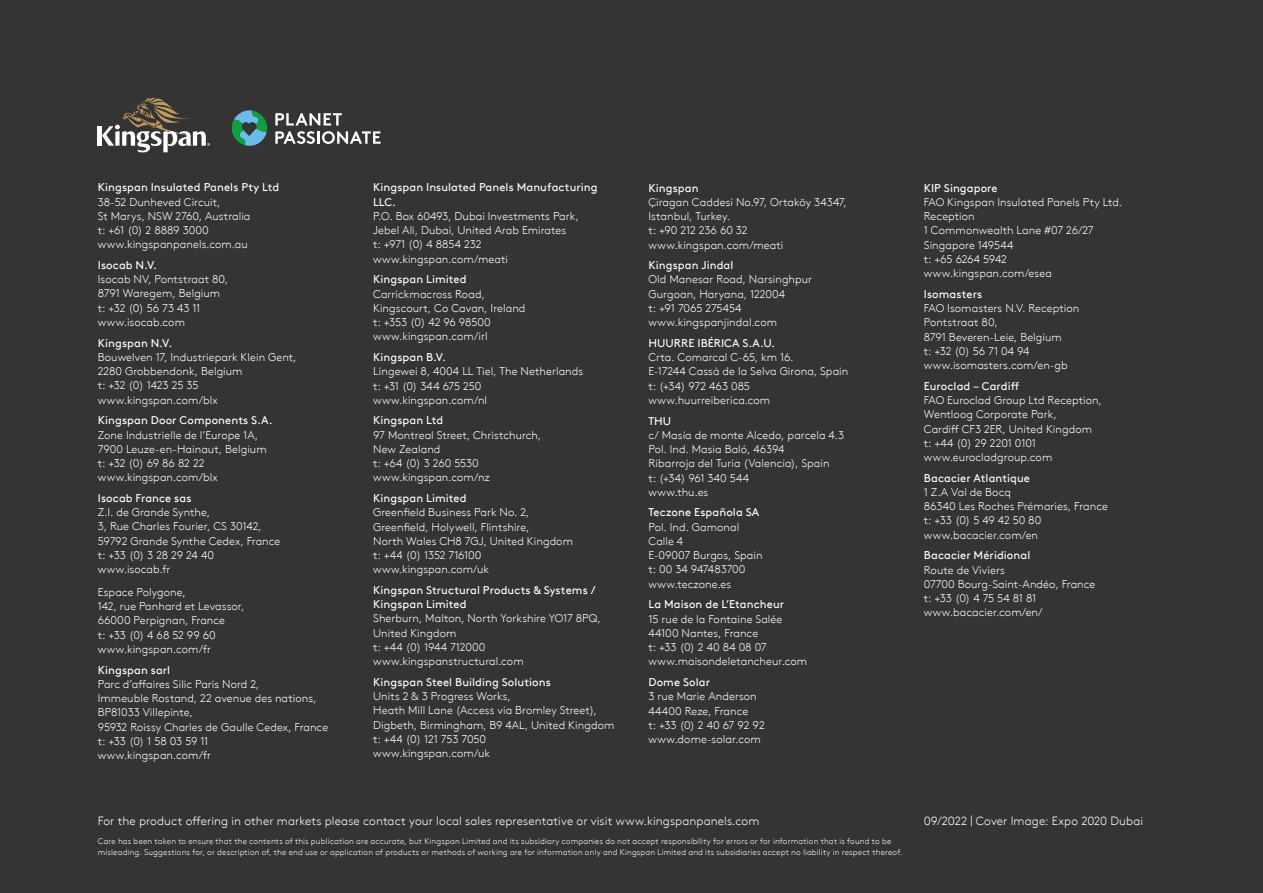
<style>
.page{position:relative;width:1263px;height:893px;background:#353334}
.page>*{position:absolute;margin:0;border:0;box-sizing:border-box;transform-origin:0 0}
.t1{font:300 12px "Kingspan Brown TT";letter-spacing:.01em;color:#fff}
.t2{font:300 11.25px/14.2px "Kingspan Brown TT";letter-spacing:.005em;color:#fff}
.t3{font:11.25px/14.2px "Kingspan Brown TT";letter-spacing:.005em;color:#fff}
.t4{font:300 8.25px/10.5px "Kingspan Brown TT";letter-spacing:.02em;color:#fff}
</style>
<div class="page">
<hr style="left:98px;top:126px;width:4px;height:20px;background:#fff">
<svg style="left:102px;top:98px;width:108px;height:54px"></svg>
<svg style="left:275px;top:113px;width:106px;height:31px"></svg>
<svg style="left:232px;top:110px;width:35px;height:36px"></svg>
<p class="t3" style="left:98px;top:179px;width:183px">Kingspan Insulated Panels Pty Ltd</p>
<p class="t2" style="left:98px;top:194px;width:154px">38-52 Dunheved Circuit,<br>St Marys, NSW 2760, Australia t: +61 (0) 2 8889 3000 www.kingspanpanels.com.au</p>
<p class="t3" style="left:98px;top:257px;width:61px">Isocab N.V.</p>
<p class="t2" style="left:98px;top:271px;width:132px">Isocab NV, Pontstraat 80,<br>8791 Waregem, Belgium t: +32 (0) 56 73 43 11 www.isocab.com</p>
<p class="t3" style="left:98px;top:335px;width:76px">Kingspan N.V.</p>
<p class="t2" style="left:98px;top:349px;width:200px">Bouwelven 17, Industriepark Klein Gent,<br>2280 Grobbendonk, Belgium<br>t: +32 (0) 1423 25 35 www.kingspan.com/blx</p>
<p class="t3" style="left:98px;top:412px;width:176px">Kingspan Door Components S.A.</p>
<p class="t2" style="left:98px;top:427px;width:170px">Zone Industrielle de l’Europe 1A,<br>7900 Leuze-en-Hainaut, Belgium t: +32 (0) 69 86 82 22 www.kingspan.com/blx</p>
<p class="t3" style="left:98px;top:490px;width:95px">Isocab France sas</p>
<p class="t2" style="left:98px;top:504px;width:184px">Z.I. de Grande Synthe,<br>3, Rue Charles Fourier, CS 30142,<br>59792 Grande Synthe Cedex, France t: +33 (0) 3 28 29 24 40 www.isocab.fr</p>
<p class="t2" style="left:98px;top:584px;width:148px">Espace Polygone,<br>142, rue Panhard et Levassor,<br>66000 Perpignan, France<br>t: +33 (0) 4 68 52 99 60 www.kingspan.com/fr</p>
<p class="t3" style="left:98px;top:662px;width:74px">Kingspan sarl</p>
<p class="t2" style="left:98px;top:676px;width:232px">Parc d’affaires Silic Paris Nord 2,<br>Immeuble Rostand, 22 avenue des nations,<br>BP81033 Villepinte,<br>95932 Roissy Charles de Gaulle Cedex, France t: +33 (0) 1 58 03 59 11<br>www.kingspan.com/fr</p>
<p class="t3" style="left:373px;top:179px;width:226px">Kingspan Insulated Panels Manufacturing<br>LLC.</p>
<p class="t2" style="left:373px;top:208px;width:207px">P.O. Box 60493, Dubai Investments Park,<br>Jebel Ali, Dubai, United Arab Emirates<br>t: +971 (0) 4 8854 232 www.kingspan.com/meati</p>
<p class="t3" style="left:373px;top:271px;width:95px">Kingspan Limited</p>
<p class="t2" style="left:373px;top:286px;width:154px">Carrickmacross Road,<br>Kingscourt, Co Cavan, Ireland t: +353 (0) 42 96 98500 www.kingspan.com/irl</p>
<p class="t3" style="left:373px;top:349px;width:74px">Kingspan B.V.</p>
<p class="t2" style="left:373px;top:363px;width:212px">Lingewei 8, 4004 LL Tiel, The Netherlands t: +31 (0) 344 675 250 www.kingspan.com/nl</p>
<p class="t3" style="left:373px;top:412px;width:72px">Kingspan Ltd</p>
<p class="t2" style="left:373px;top:427px;width:170px">97 Montreal Street, Christchurch,<br>New Zealand<br>t: +64 (0) 3 260 5530 www.kingspan.com/nz</p>
<p class="t3" style="left:373px;top:490px;width:95px">Kingspan Limited</p>
<p class="t2" style="left:373px;top:504px;width:201px">Greenfield Business Park No. 2,<br>Greenfield, Holywell, Flintshire,<br>North Wales CH8 7GJ, United Kingdom t: +44 (0) 1352 716100 www.kingspan.com/uk</p>
<p class="t3" style="left:373px;top:582px;width:224px">Kingspan Structural Products &amp; Systems /<br>Kingspan Limited</p>
<p class="t2" style="left:373px;top:611px;width:229px">Sherburn, Malton, North Yorkshire YO17 8PQ,<br>United Kingdom<br>t: +44 (0) 1944 712000 www.kingspanstructural.com</p>
<p class="t3" style="left:373px;top:674px;width:179px">Kingspan Steel Building Solutions</p>
<p class="t2" style="left:373px;top:688px;width:243px">Units 2 &amp; 3 Progress Works,<br>Heath Mill Lane (Access via Bromley Street),<br>Digbeth, Birmingham, B9 4AL, United Kingdom t: +44 (0) 121 753 7050<br>www.kingspan.com/uk</p>
<p class="t3" style="left:648px;top:180px;width:52px">Kingspan</p>
<p class="t2" style="left:648px;top:194px;width:200px">Çiragan Caddesi No.97, Ortaköy 34347,<br>Istanbul, Turkey.<br>t: +90 212 236 60 32 www.kingspan.com/meati</p>
<p class="t3" style="left:648px;top:257px;width:86px">Kingspan Jindal</p>
<p class="t2" style="left:648px;top:272px;width:165px">Old Manesar Road, Narsinghpur<br>Gurgoan, Haryana, 122004<br>t: +91 7065 275454 www.kingspanjindal.com</p>
<p class="t3" style="left:648px;top:335px;width:128px">HUURRE IBÉRICA S.A.U.</p>
<p class="t2" style="left:648px;top:349px;width:201px">Crta. Comarcal C-65, km 16.<br>E-17244 Cassà de la Selva Girona, Spain t: (+34) 972 463 085 www.huurreiberica.com</p>
<p class="t3" style="left:648px;top:413px;width:24px">THU</p>
<p class="t2" style="left:648px;top:427px;width:197px">c/ Masía de monte Alcedo, parcela 4.3<br>Pol. Ind. Masia Baló, 46394<br>Ribarroja del Turia (Valencia), Spain<br>t: (+34) 961 340 544<br>www.thu.es</p>
<p class="t3" style="left:648px;top:504px;width:112px">Teczone Española SA</p>
<p class="t2" style="left:648px;top:519px;width:116px">Pol. Ind. Gamonal<br>Calle 4<br>E-09007 Burgos, Spain t: 00 34 947483700 www.teczone.es</p>
<p class="t3" style="left:648px;top:596px;width:137px">La Maison de L’Etancheur</p>
<p class="t2" style="left:648px;top:611px;width:160px">15 rue de la Fontaine Salée<br>44100 Nantes, France<br>t: +33 (0) 2 40 84 08 07 www.maisondeletancheur.com</p>
<p class="t3" style="left:648px;top:674px;width:63px">Dome Solar</p>
<p class="t2" style="left:648px;top:688px;width:118px">3 rue Marie Anderson<br>44400 Reze, France<br>t: +33 (0) 2 40 67 92 92 www.dome-solar.com</p>
<p class="t3" style="left:924px;top:180px;width:75px">KIP Singapore</p>
<p class="t2" style="left:924px;top:194px;width:200px">FAO Kingspan Insulated Panels Pty Ltd.<br>Reception<br>1 Commonwealth Lane #07 26/27<br>Singapore 149544<br>t: +65 6264 5942 www.kingspan.com/esea</p>
<p class="t3" style="left:924px;top:286px;width:60px">Isomasters</p>
<p class="t2" style="left:924px;top:300px;width:157px">FAO Isomasters N.V. Reception<br>Pontstraat 80,<br>8791 Beveren-Leie, Belgium<br>t: +32 (0) 56 71 04 94 www.isomasters.com/en-gb</p>
<p class="t3" style="left:924px;top:378px;width:97px">Euroclad – Cardiff</p>
<p class="t2" style="left:924px;top:392px;width:180px">FAO Euroclad Group Ltd Reception,<br>Wentloog Corporate Park,<br>Cardiff CF3 2ER, United Kingdom t: +44 (0) 29 2201 0101 www.eurocladgroup.com</p>
<p class="t3" style="left:924px;top:470px;width:108px">Bacacier Atlantique</p>
<p class="t2" style="left:924px;top:484px;width:186px">1 Z.A Val de Bocq<br>86340 Les Roches Prémaries, France t: +33 (0) 5 49 42 50 80 www.bacacier.com/en</p>
<p class="t3" style="left:924px;top:547px;width:108px">Bacacier Méridional</p>
<p class="t2" style="left:924px;top:562px;width:173px">Route de Viviers<br>07700 Bourg-Saint-Andéo, France t: +33 (0) 4 75 54 81 81 www.bacacier.com/en/</p>
<p class="t1" style="left:98px;top:812px;width:663px">For the product offering in other markets please contact your local sales representative or visit www.kingspanpanels.com</p>
<p class="t1" style="left:924px;top:812px;width:221px">09/2022 | Cover Image: Expo 2020 Dubai</p>
<p class="t4" style="left:98px;top:836px;width:806px">Care has been taken to ensure that the contents of this publication are accurate, but Kingspan Limited and its subsidiary companies do not accept responsibility for errors or for information that is found to be misleading. Suggestions for, or description of, the end use or application of products or methods of working are for information only and Kingspan Limited and its subsidiaries accept no liability in respect thereof.</p>
</div>
